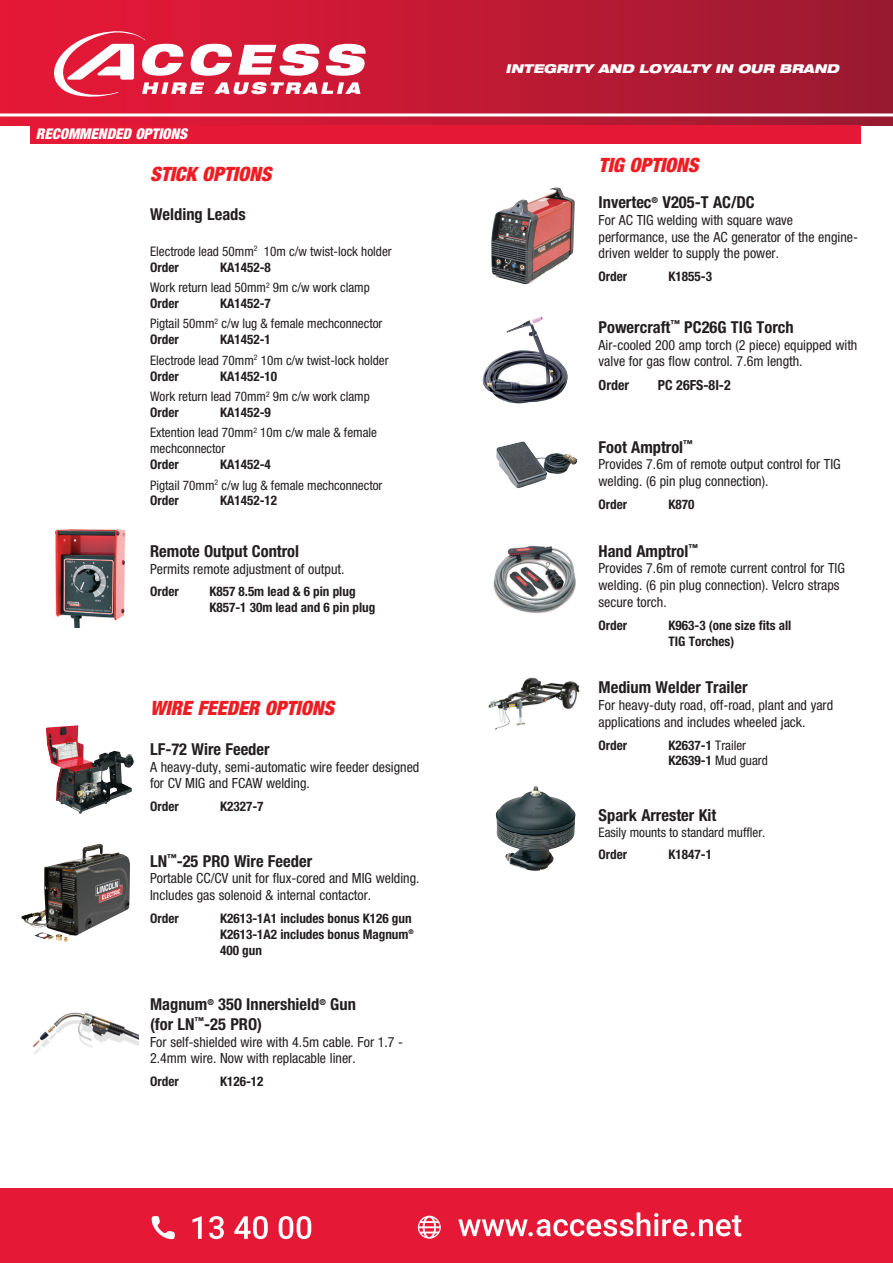
<style>
.page{position:relative;width:893px;height:1263px;background:#fff}
.page>*{position:absolute;margin:0;border:0;box-sizing:border-box;transform-origin:0 0}
.t1{font:italic 900 condensed 19.8px "Helvetica Neue";color:#ee1d23}
.t2{font:700 condensed 16.5px/19.8px "Helvetica Neue";color:#231f20}
.t3{font:italic 900 condensed 14.85px "Helvetica Neue";color:#fff}
.t4{font:condensed 13.95px/16.8px "Helvetica Neue";color:#231f20}
.t5{font:700 condensed 13.95px "Helvetica Neue";color:#231f20}
.t6{font:condensed 13.2px/20.5px "Helvetica Neue";color:#231f20}
.t7{font:700 condensed 13.2px/15.8px "Helvetica Neue";color:#231f20}
.t8{font:italic 900 expanded 12.3px "Helvetica Neue LT Pro";color:#fff}
.s1{font-weight:700}
</style>
<div class="page">
<div style="left:0;top:0;width:893px;height:125px;background:linear-gradient(to right,#eb1c3a,#9b1c32)"></div>
<svg style="left:54px;top:31px;width:312px;height:66px"></svg>
<div style="left:0;top:1188px;width:893px;height:75px;background:#e51836"></div>
<svg style="left:192px;top:1216px;width:119px;height:23px"></svg>
<svg style="left:151px;top:1216px;width:24px;height:23px"></svg>
<svg style="left:458px;top:1212px;width:283px;height:24px"></svg>
<svg style="left:418px;top:1216px;width:23px;height:23px"></svg>
<hr style="left:0;top:113px;width:893px;height:3px;background:#fff">
<div style="left:30px;top:125px;width:830px;height:19px;background:#e51836"></div>
<img style="left:491px;top:187px;width:65px;height:58px">
<img style="left:496px;top:441px;width:81px;height:47px">
<img style="left:493px;top:545px;width:83px;height:69px">
<img style="left:482px;top:317px;width:86px;height:87px">
<img style="left:488px;top:677px;width:92px;height:53px">
<img style="left:21px;top:844px;width:109px;height:92px">
<img style="left:32px;top:1012px;width:107px;height:42px">
<img style="left:55px;top:529px;width:71px;height:98px">
<img style="left:46px;top:725px;width:88px;height:89px">
<img style="left:495px;top:786px;width:81px;height:85px">
<p class="t3" style="left:36px;top:124px;width:153px">RECOMMENDED OPTIONS</p>
<h1 class="t1" style="left:150px;top:161px;width:123px">STICK OPTIONS</h1>
<p class="t2" style="left:150px;top:204px;width:97px">Welding Leads</p>
<p class="t6" style="left:150px;top:243px;width:243px;line-height:15.8px">Electrode lead 50mm<sup>2</sup> 10m c/w twist-lock holder<br><span class="s1">Order</span></p>
<p class="t6" style="left:150px;top:257px;width:221px;text-indent:70px"><span class="s1">KA1452-8<br></span>Work return lead 50mm<sup>2</sup> 9m c/w work clamp</p>
<p class="t7" style="left:150px;top:295px;width:30px">Order</p>
<p class="t6" style="left:150px;top:293px;width:234px;text-indent:70px"><span class="s1">KA1452-7<br></span>Pigtail 50mm<sup>2</sup> c/w lug &amp; female mechconnector</p>
<p class="t7" style="left:150px;top:331px;width:30px">Order</p>
<p class="t6" style="left:150px;top:329px;width:240px;text-indent:70px"><span class="s1">KA1452-1<br></span>Electrode lead 70mm<sup>2</sup> 10m c/w twist-lock holder</p>
<p class="t7" style="left:150px;top:368px;width:30px">Order</p>
<p class="t6" style="left:150px;top:366px;width:221px;text-indent:70px"><span class="s1">KA1452-10<br></span>Work return lead 70mm<sup>2</sup> 9m c/w work clamp</p>
<p class="t7" style="left:150px;top:404px;width:30px">Order</p>
<p class="t6" style="left:150px;top:402px;width:228px;text-indent:70px"><span class="s1">KA1452-9<br></span>Extention lead 70mm<sup>2</sup> 10m c/w male &amp; female</p>
<p class="t6" style="left:150px;top:438px;width:77px">mechconnector</p>
<p class="t7" style="left:150px;top:456px;width:30px">Order</p>
<p class="t6" style="left:150px;top:454px;width:234px;text-indent:70px"><span class="s1">KA1452-4<br></span>Pigtail 70mm<sup>2</sup> c/w lug &amp; female mechconnector</p>
<p class="t7" style="left:150px;top:493px;width:30px">Order</p>
<p class="t7" style="left:220px;top:493px;width:59px">KA1452-12</p>
<p class="t2" style="left:150px;top:541px;width:151px">Remote Output Control</p>
<p class="t4" style="left:150px;top:560px;width:196px">Permits remote adjustment of output.</p>
<p class="t7" style="left:150px;top:584px;width:30px">Order</p>
<p class="t7" style="left:209px;top:584px;width:167px">K857 8.5m lead &amp; 6 pin plug<br>K857-1 30m lead and 6 pin plug</p>
<h1 class="t1" style="left:150px;top:696px;width:185px">WIRE FEEDER OPTIONS</h1>
<p class="t2" style="left:150px;top:739px;width:121px">LF-72 Wire Feeder</p>
<p class="t4" style="left:150px;top:758px;width:271px">A heavy-duty, semi-automatic wire feeder designed for CV MIG and FCAW welding.</p>
<p class="t7" style="left:150px;top:798px;width:30px">Order</p>
<p class="t7" style="left:220px;top:798px;width:45px">K2327-7</p>
<p class="t2" style="left:150px;top:850px;width:164px">LN<sup>™</sup>-25 PRO Wire Feeder</p>
<p class="t4" style="left:150px;top:870px;width:271px">Portable CC/CV unit for flux-cored and MIG welding.<br>Includes gas solenoid &amp; internal contactor.</p>
<p class="t7" style="left:150px;top:910px;width:30px">Order</p>
<p class="t7" style="left:220px;top:910px;width:195px">K2613-1A1 includes bonus K126 gun<br>K2613-1A2 includes bonus Magnum<sup>®<br></sup>400 gun</p>
<p class="t2" style="left:150px;top:994px;width:207px">Magnum<sup>®</sup> 350 Innershield<sup>®</sup> Gun (for LN<sup>™</sup>-25 PRO)</p>
<p class="t4" style="left:150px;top:1033px;width:255px">For self-shielded wire with 4.5m cable. For 1.7 -<br>2.4mm wire. Now with replacable liner.</p>
<p class="t7" style="left:150px;top:1073px;width:30px">Order</p>
<p class="t7" style="left:220px;top:1073px;width:45px">K126-12</p>
<p class="t8" style="left:506px;top:60px;width:335px">INTEGRITY AND LOYALTY IN OUR BRAND</p>
<h1 class="t1" style="left:599px;top:153px;width:101px">TIG OPTIONS</h1>
<p class="t2" style="left:599px;top:192px;width:158px">Invertec<sup>®</sup> V205-T AC/DC</p>
<p class="t4" style="left:599px;top:211px;width:261px">For AC TIG welding with square wave performance, use the AC generator of the engine&shy;driven welder to supply the power.</p>
<p class="t7" style="left:599px;top:268px;width:30px">Order</p>
<p class="t7" style="left:669px;top:268px;width:45px">K1855-3</p>
<p class="t2" style="left:599px;top:317px;width:197px">Powercraft<sup>™</sup> PC26G TIG Torch</p>
<p class="t4" style="left:599px;top:336px;width:260px">Air-cooled 200 amp torch (2 piece) equipped with valve for gas flow control. 7.6m length.</p>
<p class="t5" style="left:599px;top:377px;width:32px">Order</p>
<p class="t5" style="left:658px;top:377px;width:75px">PC 26FS-8I-2</p>
<p class="t2" style="left:599px;top:437px;width:96px">Foot Amptrol<sup>™</sup></p>
<p class="t4" style="left:599px;top:456px;width:244px">Provides 7.6m of remote output control for TIG welding. (6 pin plug connection).</p>
<p class="t7" style="left:599px;top:496px;width:30px">Order</p>
<p class="t7" style="left:669px;top:496px;width:28px">K870</p>
<p class="t2" style="left:599px;top:541px;width:101px">Hand Amptrol<sup>™</sup></p>
<p class="t4" style="left:599px;top:560px;width:248px">Provides 7.6m of remote current control for TIG welding. (6 pin plug connection). Velcro straps secure torch.</p>
<p class="t7" style="left:599px;top:617px;width:30px">Order</p>
<p class="t7" style="left:669px;top:617px;width:124px">K963-3 (one size fits all<br>TIG Torches)</p>
<p class="t2" style="left:599px;top:677px;width:151px">Medium Welder Trailer</p>
<p class="t4" style="left:599px;top:696px;width:236px">For heavy-duty road, off-road, plant and yard applications and includes wheeled jack.</p>
<p class="t7" style="left:599px;top:737px;width:30px">Order</p>
<p class="t6" style="left:669px;top:737px;width:101px;line-height:15.8px"><span class="s1">K2637-1</span> Trailer<br><span class="s1">K2639-1</span> Mud guard</p>
<p class="t2" style="left:599px;top:805px;width:119px">Spark Arrester Kit</p>
<p class="t6" style="left:599px;top:822px;width:168px">Easily mounts to standard muffler.</p>
<p class="t7" style="left:599px;top:847px;width:30px">Order</p>
<p class="t7" style="left:669px;top:847px;width:45px">K1847-1</p>
</div>
